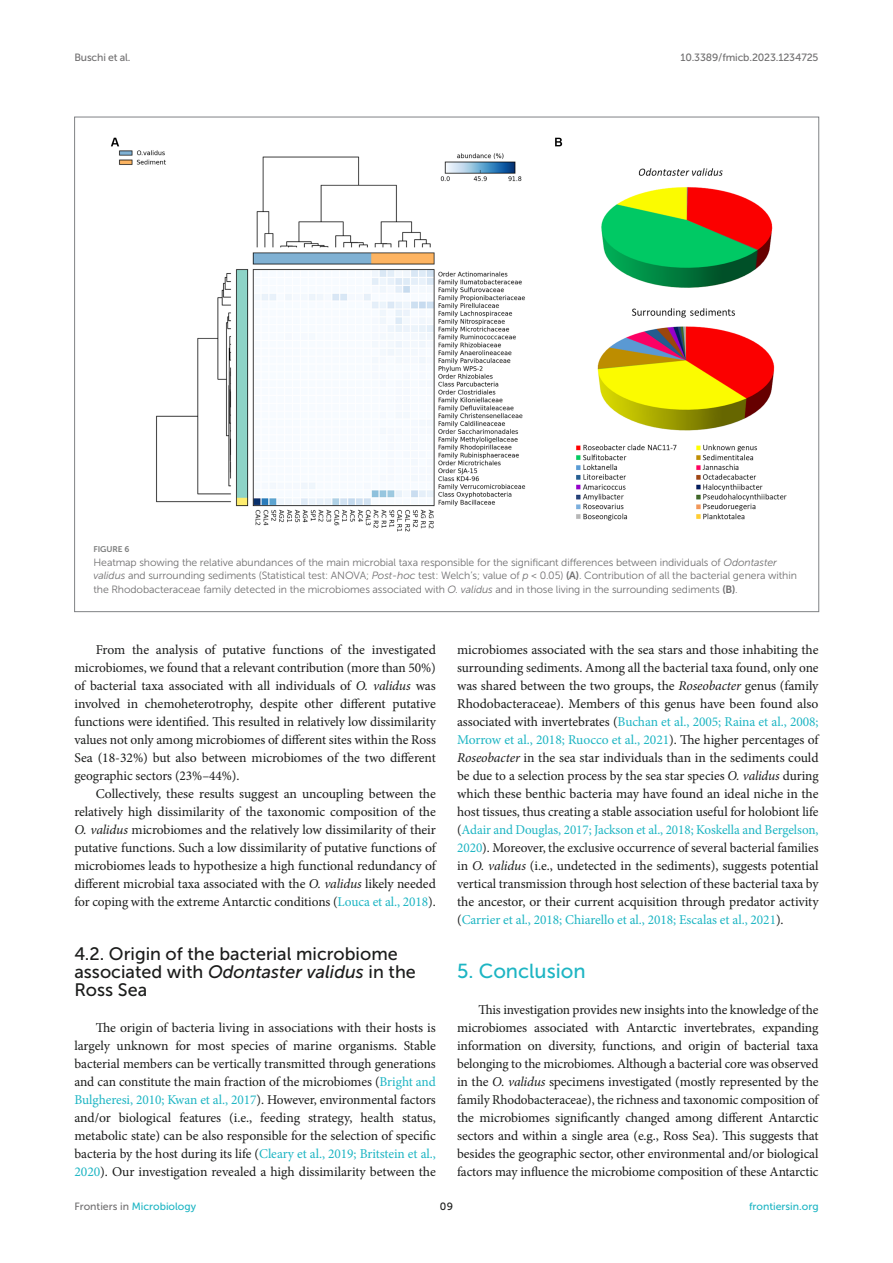
<style>
.page{position:relative;width:893px;height:1263px;background:#fff}
.page>*{position:absolute;margin:0;border:0;box-sizing:border-box;transform-origin:0 0}
.HEAD_1{font:20.25px "Museo Sans 500";color:#1db5c3}
.HEAD_2{font:18px/18px "Museo Sans 500";color:#1b1c1b}
.TEXT_FLUSH{font:13.5px/18px "Minion Pro";letter-spacing:-.005em;color:#1b1c1b;text-align:justify}
.TEXT{font:13.5px/18px "Minion Pro";letter-spacing:-.005em;color:#1b1c1b;text-align:justify}
.FIG_LEG{font:10.5px/13.5px "Museo Sans 300";letter-spacing:-.01em;color:#706f70}
.t1{font:10.5px "Museo Sans 500";color:#1db5c3}
.t2{font:10.5px "Museo Sans 500";letter-spacing:-.015em;color:#706f70}
.t3{font:10.5px "Museo Sans 500";color:#1b1c1b}
.FIG_HD{font:8.25px "Museo Sans 700";letter-spacing:-.01em;color:#7e7f7f}
.s1{font-style:italic}
.s2{font-family:"Museo Sans 700"}
.s3{color:#1db5c3}
.s4{color:#706f70}
</style>
<div class="page">
<img style="left:111px;top:137px;width:676px;height:395px">
<p class="t2" style="left:74px;top:51px;width:58px">Buschi et al.</p>
<p class="t2" style="left:680px;top:51px;width:140px">10.3389/fmicb.2023.1234725</p>
<p class="FIG_HD" style="left:94px;top:545px;width:37px">FIGURE 6</p>
<p class="FIG_LEG" style="left:94px;top:555px;width:705px">Heatmap showing the relative abundances of the main microbial taxa responsible for the significant differences between individuals of <span class="s1">Odontaster validus</span> and surrounding sediments (Statistical test: ANOVA; <span class="s1">Post-hoc</span> test: Welch’s; value of <span class="s1">p</span> &lt; 0.05) <span class="s2">(A)</span>. Contribution of all the bacterial genera within the Rhodobacteraceae family detected in the microbiomes associated with <span class="s1">O. validus</span> and in those living in the surrounding sediments <span class="s2">(B)</span>.</p>
<p class="TEXT" style="left:74px;top:641px;width:363px;text-indent:21px">From the analysis of putative functions of the investigated microbiomes, we found that a relevant contribution (more than 50%) of bacterial taxa associated with all individuals of <span class="s1">O. validus</span> was involved in chemoheterotrophy, despite other different putative functions were identified. This resulted in relatively low dissimilarity values not only among microbiomes of different sites within the Ross Sea (18-32%) but also between microbiomes of the two different geographic sectors (23%–44%).</p>
<p class="TEXT" style="left:74px;top:785px;width:363px;text-indent:21px">Collectively, these results suggest an uncoupling between the relatively high dissimilarity of the taxonomic composition of the <span class="s1">O. validus</span> microbiomes and the relatively low dissimilarity of their putative functions. Such a low dissimilarity of putative functions of microbiomes leads to hypothesize a high functional redundancy of different microbial taxa associated with the <span class="s1">O. validus</span> likely needed for coping with the extreme Antarctic conditions (<span class="s3">Louca et al., 2018</span>).</p>
<p class="HEAD_2" style="left:74px;top:945px;width:343px">4.2. Origin of the bacterial microbiome associated with <span class="s1">Odontaster validus</span> in the<br>Ross Sea</p>
<p class="TEXT_FLUSH" style="left:74px;top:1019px;width:363px;text-indent:21px">The origin of bacteria living in associations with their hosts is largely unknown for most species of marine organisms. Stable bacterial members can be vertically transmitted through generations and can constitute the main fraction of the microbiomes (<span class="s3">Bright and Bulgheresi, 2010; Kwan et al., 2017</span>). However, environmental factors and/or biological features (i.e., feeding strategy, health status, metabolic state) can be also responsible for the selection of specific bacteria by the host during its life (<span class="s3">Cleary et al., 2019; Britstein et al., 2020</span>). Our investigation revealed a high dissimilarity between the</p>
<p class="TEXT_FLUSH" style="left:457px;top:641px;width:363px">microbiomes associated with the sea stars and those inhabiting the surrounding sediments. Among all the bacterial taxa found, only one was shared between the two groups, the <span class="s1">Roseobacter</span> genus (family Rhodobacteraceae). Members of this genus have been found also associated with invertebrates (<span class="s3">Buchan et al., 2005; Raina et al., 2008; Morrow et al., 2018; Ruocco et al., 2021</span>). The higher percentages of <span class="s1">Roseobacter</span> in the sea star individuals than in the sediments could be due to a selection process by the sea star species <span class="s1">O. validus</span> during which these benthic bacteria may have found an ideal niche in the host tissues, thus creating a stable association useful for holobiont life (<span class="s3">Adair and Douglas, 2017; Jackson et al., 2018; Koskella and Bergelson, 2020</span>). Moreover, the exclusive occurrence of several bacterial families in <span class="s1">O. validus</span> (i.e., undetected in the sediments), suggests potential vertical transmission through host selection of these bacterial taxa by the ancestor, or their current acquisition through predator activity (<span class="s3">Carrier et al., 2018; Chiarello et al., 2018; Escalas et al., 2021</span>).</p>
<p class="HEAD_1" style="left:457px;top:960px;width:130px">5. Conclusion</p>
<p class="TEXT_FLUSH" style="left:457px;top:1001px;width:363px;text-indent:21px">This investigation provides new insights into the knowledge of the microbiomes associated with Antarctic invertebrates, expanding information on diversity, functions, and origin of bacterial taxa belonging to the microbiomes. Although a bacterial core was observed in the <span class="s1">O. validus</span> specimens investigated (mostly represented by the family Rhodobacteraceae), the richness and taxonomic composition of the microbiomes significantly changed among different Antarctic sectors and within a single area (e.g., Ross Sea). This suggests that besides the geographic sector, other environmental and/or biological factors may influence the microbiome composition of these Antarctic</p>
<p class="t1" style="left:74px;top:1200px;width:123px"><span class="s4">Frontiers in</span> Microbiology</p>
<p class="t3" style="left:440px;top:1200px;width:15px">09</p>
<p class="t1" style="left:749px;top:1200px;width:71px">frontiersin.org</p>
</div>
